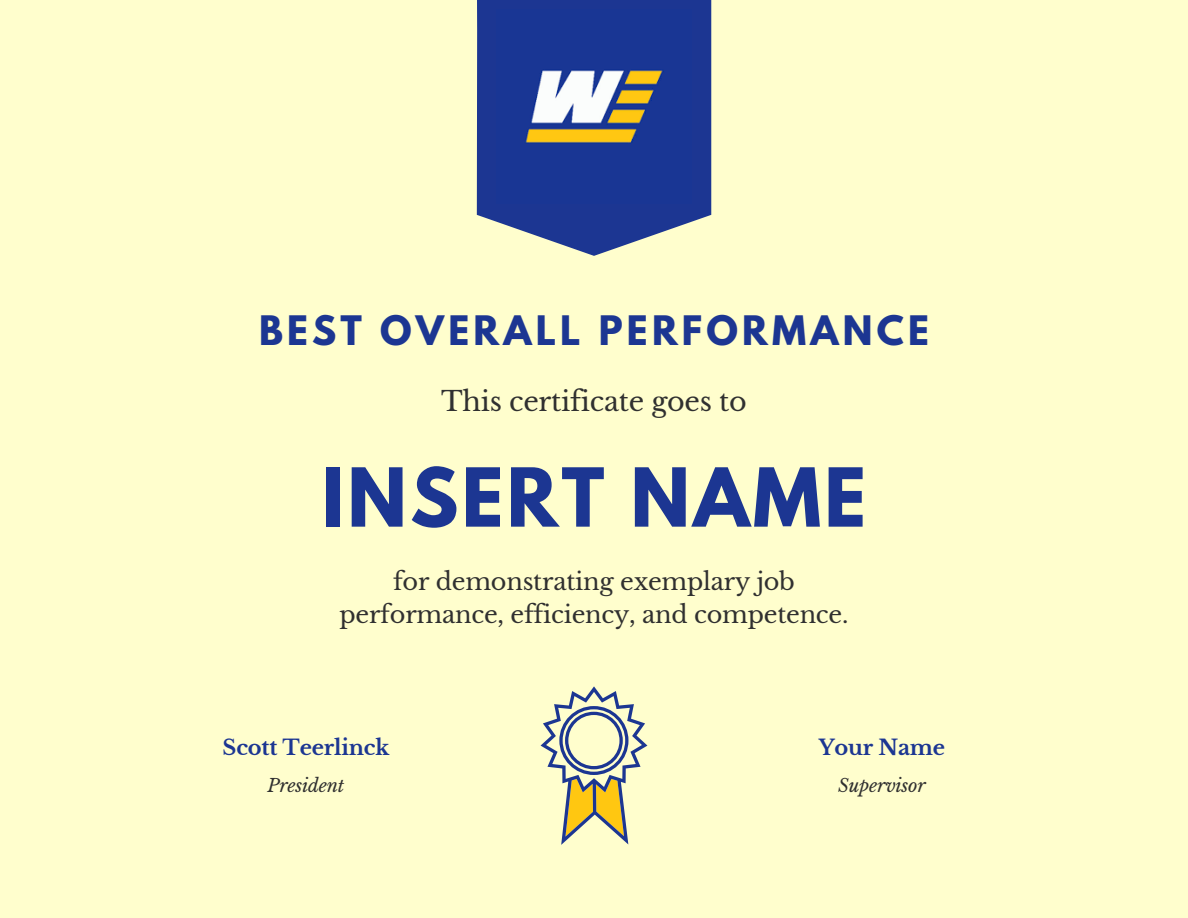
<style>
.page{position:relative;width:1188px;height:918px;background:#fffecd}
.page>*{position:absolute;margin:0;border:0;box-sizing:border-box;transform-origin:0 0}
.t1{font:700 72px "League Spartan";letter-spacing:.045em;color:#1c3692}
.t2{font:700 36px "League Spartan";letter-spacing:.115em;color:#1c3692}
.t3{font:27px "Libre Baskerville";letter-spacing:-.01em;color:#303030}
.t4{font:24px/32.7px "Libre Baskerville";letter-spacing:-.01em;color:#303030;text-align:center}
.t5{font:700 21px "Libre Baskerville";letter-spacing:-.01em;color:#1c3692}
.t6{font:italic 18px "Libre Baskerville";letter-spacing:-.01em;color:#303030}
</style>
<div class="page">
<svg style="left:541px;top:686px;width:106px;height:159px"></svg>
<svg style="left:477px;top:0;width:234px;height:256px;fill:#1c3692"></svg>
<img style="left:497px;top:9px;width:194px;height:195px">
<h2 class="t2" style="left:259px;top:313px;width:671px">BEST OVERALL PERFORMANCE</h2>
<p class="t3" style="left:441px;top:385px;width:307px">This certificate goes to</p>
<h1 class="t1" style="left:322px;top:462px;width:546px">INSERT NAME</h1>
<p class="t4" style="left:339px;top:565px;width:510px">for demonstrating exemplary job performance, efficiency, and competence.</p>
<p class="t5" style="left:223px;top:734px;width:168px">Scott Teerlinck</p>
<p class="t6" style="left:268px;top:775px;width:78px">President</p>
<p class="t5" style="left:819px;top:734px;width:128px">Your Name</p>
<p class="t6" style="left:838px;top:775px;width:89px">Supervisor</p>
</div>
